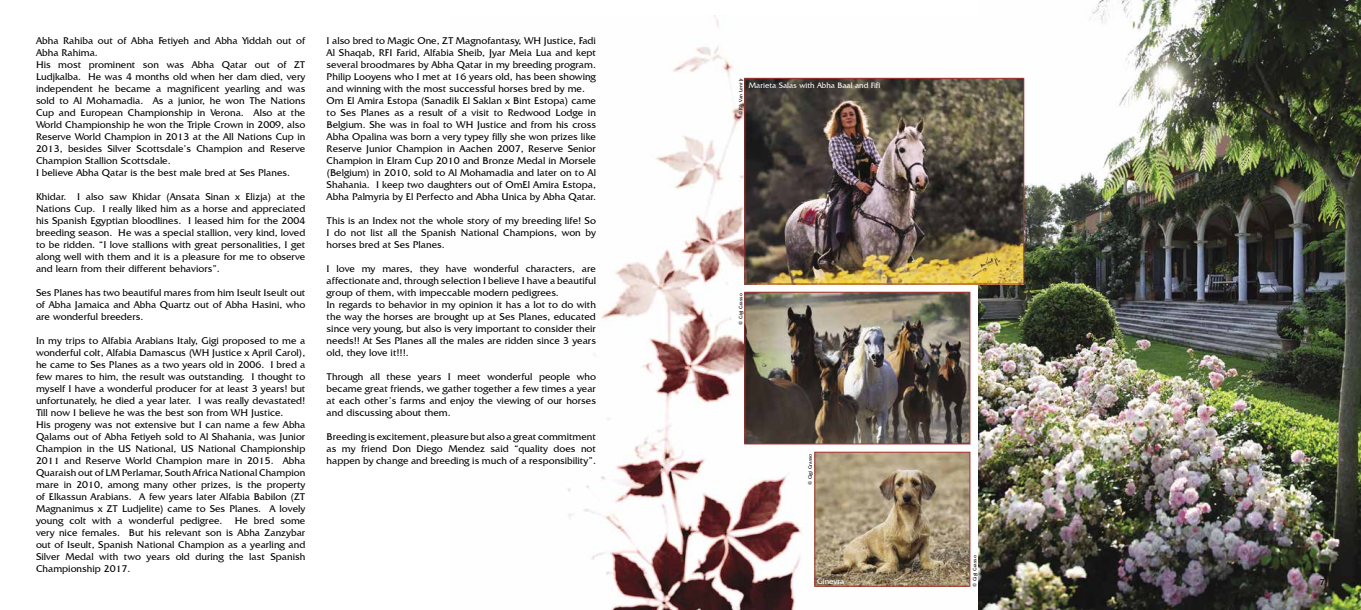
<style>
.page{position:relative;width:1361px;height:610px;background:#fff}
.page>*{position:absolute;margin:0;border:0;box-sizing:border-box;transform-origin:0 0}
.t1{font:10px/12px "Friz Quadrata IT Cby BT";color:#000;text-align:justify}
.t2{font:9px "Friz Quadrata IT Cby BT";color:#000}
.t3{font:8px "Friz Quadrata IT Cby BT";color:#fff}
.t4{font:5px "Friz Quadrata IT Cby BT";color:#000}
</style>
<div class="page">
<img style="left:568px;top:16px;width:410px;height:593px">
<img style="left:978px;top:0;width:383px;height:609px">
<img style="left:746px;top:80px;width:276px;height:202px">
<div style="left:744px;top:78px;width:280px;height:206px;border:1px solid #a83531"></div>
<img style="left:816px;top:453px;width:152px;height:131px">
<div style="left:814px;top:451px;width:156px;height:135px;border:1px solid #a83531"></div>
<img style="left:746px;top:293px;width:222px;height:149px">
<div style="left:744px;top:291px;width:226px;height:153px;border:1px solid #a83531"></div>
<p class="t1" style="left:36px;top:34px;width:271px;text-align:left">Abha Rahiba out of Abha Fetiyeh and Abha Yiddah out of Abha Rahima.<br>His most prominent son was Abha Qatar out of ZT Ludjkalba. He was 4 months old when her dam died, very independent he became a magnificent yearling and was sold to Al Mohamadia. As a junior, he won The Nations Cup and European Championship in Verona. Also at the World Championship he won the Triple Crown in 2009, also Reserve World Champion in 2013 at the All Nations Cup in 2013, besides Silver Scottsdale’s Champion and Reserve Champion Stallion Scottsdale.<br>I believe Abha Qatar is the best male bred at Ses Planes.</p>
<p class="t1" style="left:36px;top:190px;width:271px">Khidar. I also saw Khidar (Ansata Sinan x Elizja) at the Nations Cup. I really liked him as a horse and appreciated his Spanish Egyptian bloodlines. I leased him for the 2004 breeding season. He was a special stallion, very kind, loved to be ridden. “I love stallions with great personalities, I get along well with them and it is a pleasure for me to observe and learn from their different behaviors”.</p>
<p class="t1" style="left:36px;top:286px;width:271px">Ses Planes has two beautiful mares from him Iseult Iseult out of Abha Jamaica and Abha Quartz out of Abha Hasini, who are wonderful breeders.</p>
<p class="t1" style="left:36px;top:334px;width:271px;text-align:left">In my trips to Alfabia Arabians Italy, Gigi proposed to me a wonderful colt, Alfabia Damascus (WH Justice x April Carol), he came to Ses Planes as a two years old in 2006. I bred a few mares to him, the result was outstanding. I thought to myself I have a wonderful producer for at least 3 years! but unfortunately, he died a year later. I was really devastated!<br>Till now I believe he was the best son from WH Justice.<br>His progeny was not extensive but I can name a few Abha Qalams out of Abha Fetiyeh sold to Al Shahania, was Junior Champion in the US National, US National Championship 2011 and Reserve World Champion mare in 2015. Abha Quaraish out of LM Perlamar, South Africa National Champion mare in 2010, among many other prizes, is the property of Elkassun Arabians. A few years later Alfabia Babilon (ZT Magnanimus x ZT Ludjelite) came to Ses Planes. A lovely young colt with a wonderful pedigree. He bred some very nice females. But his relevant son is Abha Zanzybar out of Iseult, Spanish National Champion as a yearling and Silver Medal with two years old during the last Spanish Championship 2017.</p>
<p class="t1" style="left:327px;top:34px;width:271px;text-align:left">I also bred to Magic One, ZT Magnofantasy, WH Justice, Fadi Al Shaqab, RFI Farid, Alfabia Sheib, Jyar Meia Lua and kept several broodmares by Abha Qatar in my breeding program.<br>Philip Looyens who I met at 16 years old, has been showing and winning with the most successful horses bred by me.<br>Om El Amira Estopa (Sanadik El Saklan x Bint Estopa) came to Ses Planes as a result of a visit to Redwood Lodge in Belgium. She was in foal to WH Justice and from his cross Abha Opalina was born a very typey filly she won prizes like Reserve Junior Champion in Aachen 2007, Reserve Senior Champion in Elram Cup 2010 and Bronze Medal in Morsele (Belgium) in 2010, sold to Al Mohamadia and later on to Al Shahania. I keep two daughters out of OmEl Amira Estopa, Abha Palmyria by El Perfecto and Abha Unica by Abha Qatar.</p>
<p class="t1" style="left:327px;top:214px;width:271px">This is an Index not the whole story of my breeding life! So I do not list all the Spanish National Champions, won by horses bred at Ses Planes.</p>
<p class="t1" style="left:327px;top:262px;width:271px;text-align:left">I love my mares, they have wonderful characters, are affectionate and, through selection I believe I have a beautiful group of them, with impeccable modern pedigrees.<br>In regards to behavior in my opinion it has a lot to do with the way the horses are brought up at Ses Planes, educated since very young, but also is very important to consider their needs!! At Ses Planes all the males are ridden since 3 years old, they love it!!!.</p>
<p class="t1" style="left:327px;top:370px;width:271px">Through all these years I meet wonderful people who became great friends, we gather together a few times a year at each other’s farms and enjoy the viewing of our horses and discussing about them.</p>
<p class="t1" style="left:327px;top:430px;width:271px">Breeding is excitement, pleasure but also a great commitment as my friend Don Diego Mendez said “quality does not happen by change and breeding is much of a responsibility”.</p>
<p class="t4" style="left:737px;top:115px;width:39px;rotate:-90deg">© Rik Van Lent Jr</p>
<p class="t3" style="left:749px;top:80px;width:133px">Marieta Salas with Abha Baal and Fifi</p>
<p class="t4" style="left:737px;top:324px;width:33px;rotate:-90deg">© Gigi Grasso</p>
<p class="t4" style="left:807px;top:485px;width:33px;rotate:-90deg">© Gigi Grasso</p>
<p class="t3" style="left:817px;top:575px;width:29px">Ginevra</p>
<p class="t4" style="left:972px;top:586px;width:33px;rotate:-90deg">© Gigi Grasso</p>
<p class="t2" style="left:1319px;top:576px;width:7px">7</p>
</div>
